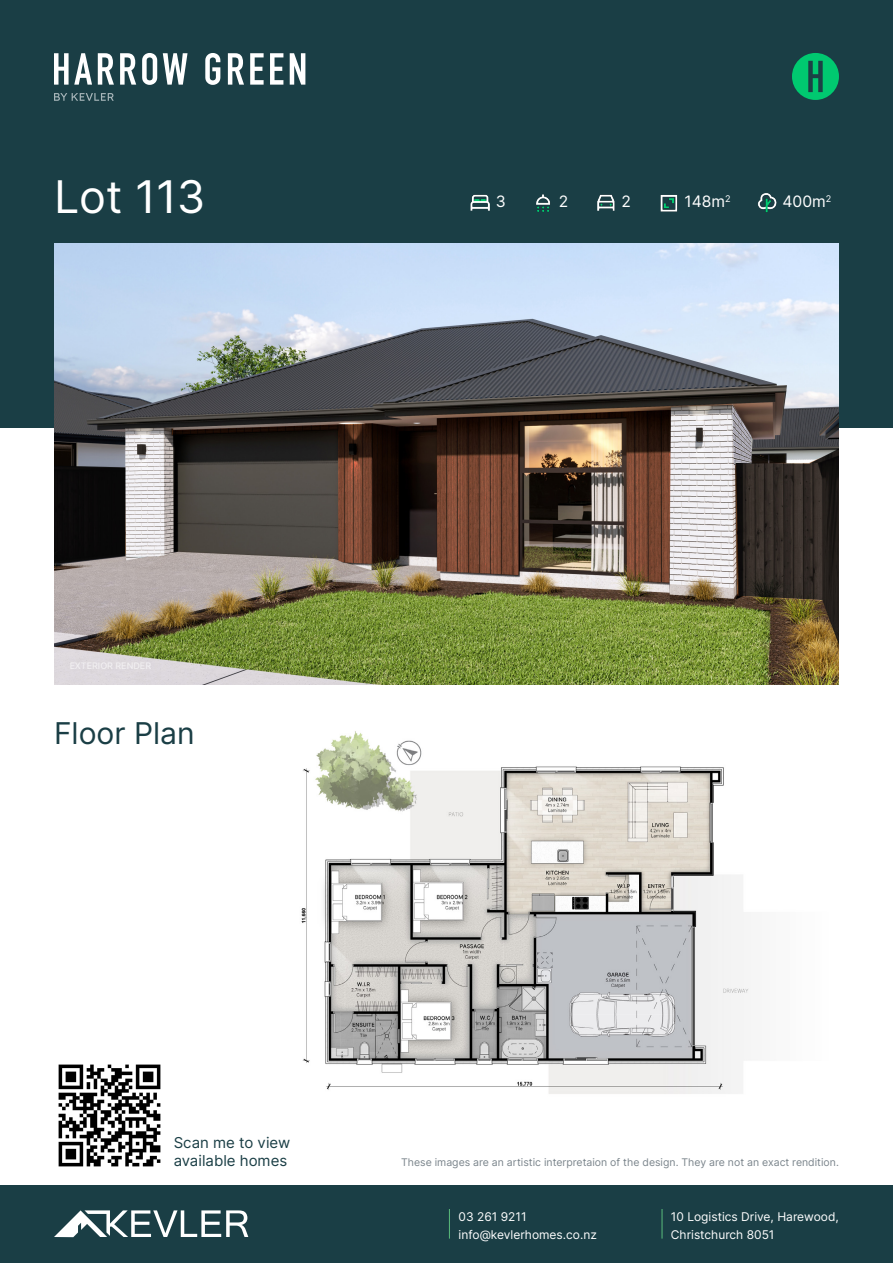
<style>
.page{position:relative;width:893px;height:1263px;background:#fff}
.page>*{position:absolute;margin:0;border:0;box-sizing:border-box;transform-origin:0 0}
.t1{font:45px "Inter";color:#fff}
.t2{font:30px "Inter";color:#1a3e45}
.t3{font:15.75px "Inter";color:#fff}
.t4{font:15px/18px "Inter";color:#1a3e45}
.t5{font:12px/18px "Inter";color:#fff}
.t6{font:10.5px "Inter";color:#7a848b}
</style>
<div class="page">
<div style="left:0;top:1185px;width:893px;height:78px;background:#1a3e45"></div>
<div style="left:0;top:0;width:893px;height:427px;background:#1a3e45"></div>
<img style="left:301px;top:731px;width:450px;height:363px">
<img style="left:54px;top:243px;width:785px;height:442px">
<svg style="left:54px;top:1210px;width:194px;height:27px"></svg>
<svg style="left:662px;top:1209px;width:1px;height:29px"></svg>
<svg style="left:449px;top:1209px;width:1px;height:29px"></svg>
<svg style="left:290px;top:53px;width:15px;height:32px"></svg>
<svg style="left:270px;top:53px;width:13px;height:32px"></svg>
<svg style="left:250px;top:53px;width:14px;height:32px"></svg>
<svg style="left:228px;top:53px;width:16px;height:32px"></svg>
<svg style="left:205px;top:53px;width:15px;height:32px"></svg>
<svg style="left:163px;top:53px;width:25px;height:32px"></svg>
<svg style="left:142px;top:53px;width:15px;height:32px"></svg>
<svg style="left:120px;top:53px;width:16px;height:32px"></svg>
<svg style="left:98px;top:53px;width:16px;height:32px"></svg>
<svg style="left:54px;top:53px;width:38px;height:32px"></svg>
<svg style="left:54px;top:93px;width:60px;height:8px"></svg>
<img style="left:660px;top:195px;width:18px;height:17px">
<img style="left:536px;top:194px;width:14px;height:18px">
<img style="left:597px;top:194px;width:18px;height:17px">
<img style="left:758px;top:193px;width:19px;height:20px">
<img style="left:470px;top:194px;width:20px;height:17px">
<div style="left:792px;top:53px;width:47px;height:47px;background:#00c970;border-radius:50%"></div>
<svg style="left:808px;top:61px;width:15px;height:31px"></svg>
<img style="left:58px;top:1064px;width:103px;height:103px">
<p class="t1" style="left:54px;top:164px;width:153px">Lot 113</p>
<p class="t3" style="left:496px;top:190px;width:11px">3</p>
<p class="t3" style="left:559px;top:190px;width:11px">2</p>
<p class="t3" style="left:622px;top:190px;width:11px">2</p>
<p class="t3" style="left:782px;top:190px;width:50px">400m<sup>2</sup></p>
<p class="t3" style="left:684px;top:190px;width:48px">148m<sup>2</sup></p>
<p class="t2" style="left:54px;top:711px;width:142px">Floor Plan</p>
<p class="t4" style="left:174px;top:1133px;width:118px">Scan me to view available homes</p>
<p class="t6" style="left:401px;top:1154px;width:439px">These images are an artistic interpretaion of the design. They are not an exact rendition.</p>
<p class="t5" style="left:459px;top:1207px;width:70px">03 261 9211</p>
<p class="t5" style="left:459px;top:1225px;width:140px">info@kevlerhomes.co.nz</p>
<p class="t5" style="left:671px;top:1207px;width:169px">10 Logistics Drive, Harewood,<br>Christchurch 8051</p>
</div>
